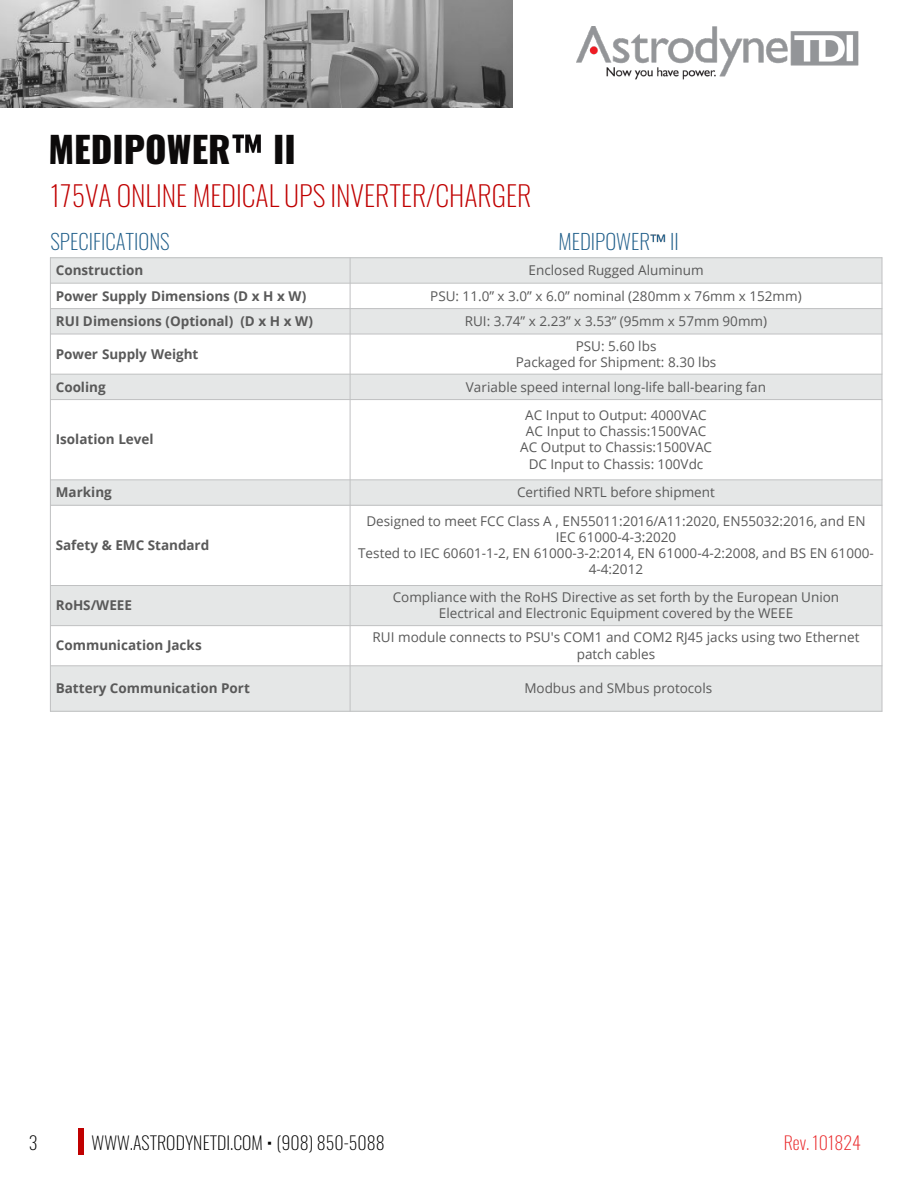
<style>
.page{position:relative;width:918px;height:1188px;background:#fff}
.page>*{position:absolute;margin:0;border:0;box-sizing:border-box;transform-origin:0 0}
.t1{font:800 36px "Oswald";color:#0c0a0a}
.t2{font:200 28.05px "Oswald";color:#c00000}
.t3{font:200 21px "Oswald";color:#1f5e8a}
.t4{font:200 18px "Oswald";letter-spacing:.005em;color:#000}
.t5{font:200 18px "Oswald";color:#ea292b}
.t6{font:13.5px/16.2px "Open Sans";color:#595959;text-align:center}
.t7{font:700 13.5px "Open Sans";letter-spacing:-.005em;color:#595959}
.s1{font-weight:800}
</style>
<div class="page">
<img style="left:0;top:0;width:513px;height:108px">
<img style="left:576px;top:27px;width:282px;height:53px">
<div style="left:78px;top:1129px;width:6px;height:26px;background:#c00000"></div>
<div style="left:50px;top:258px;width:300px;height:25px;background:#e5e7e7"></div>
<div style="left:350px;top:258px;width:532px;height:25px;background:#e5e7e7"></div>
<div style="left:50px;top:309px;width:300px;height:25px;background:#e5e7e7"></div>
<div style="left:350px;top:309px;width:532px;height:25px;background:#e5e7e7"></div>
<div style="left:50px;top:374px;width:300px;height:26px;background:#e5e7e7"></div>
<div style="left:350px;top:374px;width:532px;height:26px;background:#e5e7e7"></div>
<div style="left:50px;top:480px;width:300px;height:25px;background:#e5e7e7"></div>
<div style="left:350px;top:480px;width:532px;height:25px;background:#e5e7e7"></div>
<div style="left:50px;top:586px;width:300px;height:40px;background:#e5e7e7"></div>
<div style="left:350px;top:586px;width:532px;height:40px;background:#e5e7e7"></div>
<div style="left:50px;top:666px;width:300px;height:45px;background:#e5e7e7"></div>
<div style="left:350px;top:666px;width:532px;height:45px;background:#e5e7e7"></div>
<hr style="left:350px;top:257px;width:1px;height:455px;background:#c0c1c2">
<hr style="left:50px;top:257px;width:832px;height:1px;background:#c0c1c2">
<hr style="left:50px;top:283px;width:832px;height:1px;background:#c0c1c2">
<hr style="left:50px;top:308px;width:832px;height:1px;background:#c0c1c2">
<hr style="left:50px;top:334px;width:832px;height:1px;background:#c0c1c2">
<hr style="left:50px;top:374px;width:832px;height:1px;background:#c0c1c2">
<hr style="left:50px;top:399px;width:832px;height:1px;background:#c0c1c2">
<hr style="left:50px;top:479px;width:832px;height:1px;background:#c0c1c2">
<hr style="left:50px;top:505px;width:832px;height:1px;background:#c0c1c2">
<hr style="left:50px;top:585px;width:832px;height:1px;background:#c0c1c2">
<hr style="left:50px;top:625px;width:832px;height:1px;background:#c0c1c2">
<hr style="left:50px;top:665px;width:832px;height:1px;background:#c0c1c2">
<hr style="left:50px;top:257px;width:1px;height:455px;background:#c0c1c2">
<hr style="left:882px;top:257px;width:1px;height:455px;background:#c0c1c2">
<hr style="left:50px;top:711px;width:832px;height:1px;background:#c0c1c2">
<img style="left:637px;top:234px;width:42px;height:25px">
<img style="left:232px;top:134px;width:29px;height:19px">
<p class="t1" style="left:48px;top:130px;width:249px">MEDIPOWER II</p>
<p class="t2" style="left:50px;top:171px;width:482px">175VA ONLINE MEDICAL UPS INVERTER/CHARGER</p>
<p class="t3" style="left:50px;top:223px;width:121px">SPECIFICATIONS</p>
<p class="t3" style="left:558px;top:223px;width:122px">MEDIPOWER II</p>
<p class="t7" style="left:56px;top:261px;width:89px">Construction</p>
<p class="t6" style="left:529px;top:262px;width:177px">Enclosed Rugged Aluminum</p>
<p class="t7" style="left:56px;top:286px;width:252px">Power Supply Dimensions (D x H x W)</p>
<p class="t6" style="left:430px;top:287px;width:373px">PSU: 11.0” x 3.0” x 6.0” nominal (280mm x 76mm x 152mm)</p>
<p class="t7" style="left:56px;top:312px;width:259px">RUI Dimensions (Optional) (D x H x W)</p>
<p class="t6" style="left:465px;top:313px;width:304px">RUI: 3.74” x 2.23” x 3.53” (95mm x 57mm 90mm)</p>
<p class="t7" style="left:56px;top:344px;width:144px">Power Supply Weight</p>
<p class="t6" style="left:576px;top:337px;width:82px">PSU: 5.60 lbs</p>
<p class="t6" style="left:516px;top:354px;width:202px">Packaged for Shipment: 8.30 lbs</p>
<p class="t7" style="left:56px;top:377px;width:51px">Cooling</p>
<p class="t6" style="left:466px;top:378px;width:302px">Variable speed internal long-life ball-bearing fan</p>
<p class="t7" style="left:56px;top:430px;width:99px">Isolation Level</p>
<p class="t6" style="left:525px;top:407px;width:183px">AC Input to Output: 4000VAC</p>
<p class="t6" style="left:526px;top:423px;width:182px">AC Input to Chassis:1500VAC</p>
<p class="t6" style="left:520px;top:439px;width:193px">AC Output to Chassis:1500VAC</p>
<p class="t6" style="left:529px;top:455px;width:176px">DC Input to Chassis: 100Vdc</p>
<p class="t7" style="left:56px;top:483px;width:58px">Marking</p>
<p class="t6" style="left:517px;top:484px;width:199px">Certified NRTL before shipment</p>
<p class="t7" style="left:56px;top:536px;width:155px">Safety &amp; EMC Standard</p>
<p class="t6" style="left:366px;top:512px;width:501px">Designed to meet FCC Class A , EN55011:2016/A11:2020, EN55032:2016, and EN<br>IEC 61000-4-3:2020</p>
<p class="t6" style="left:358px;top:545px;width:517px">Tested to IEC 60601-1-2, EN 61000-3-2:2014, EN 61000-4-2:2008, and BS EN 61000-<br>4-4:2012</p>
<p class="t7" style="left:56px;top:596px;width:78px">RoHS/WEEE</p>
<p class="t6" style="left:393px;top:589px;width:448px">Compliance with the RoHS Directive as set forth by the European Union</p>
<p class="t6" style="left:439px;top:605px;width:356px">Electrical and Electronic Equipment covered by the WEEE</p>
<p class="t7" style="left:56px;top:635px;width:148px">Communication Jacks</p>
<p class="t6" style="left:373px;top:629px;width:488px">RUI module connects to PSU's COM1 and COM2 RJ45 jacks using two Ethernet patch cables</p>
<p class="t7" style="left:56px;top:679px;width:196px">Battery Communication Port</p>
<p class="t6" style="left:524px;top:680px;width:189px">Modbus and SMbus protocols</p>
<h3 class="t4" style="left:29px;top:1126px;width:10px">3</h3>
<h3 class="t4" style="left:92px;top:1126px;width:295px">WWW.ASTRODYNETDI.COM <span class="s1">·</span> (908) 850-5088</h3>
<h3 class="t5" style="left:784px;top:1126px;width:79px">Rev. 101824</h3>
</div>
